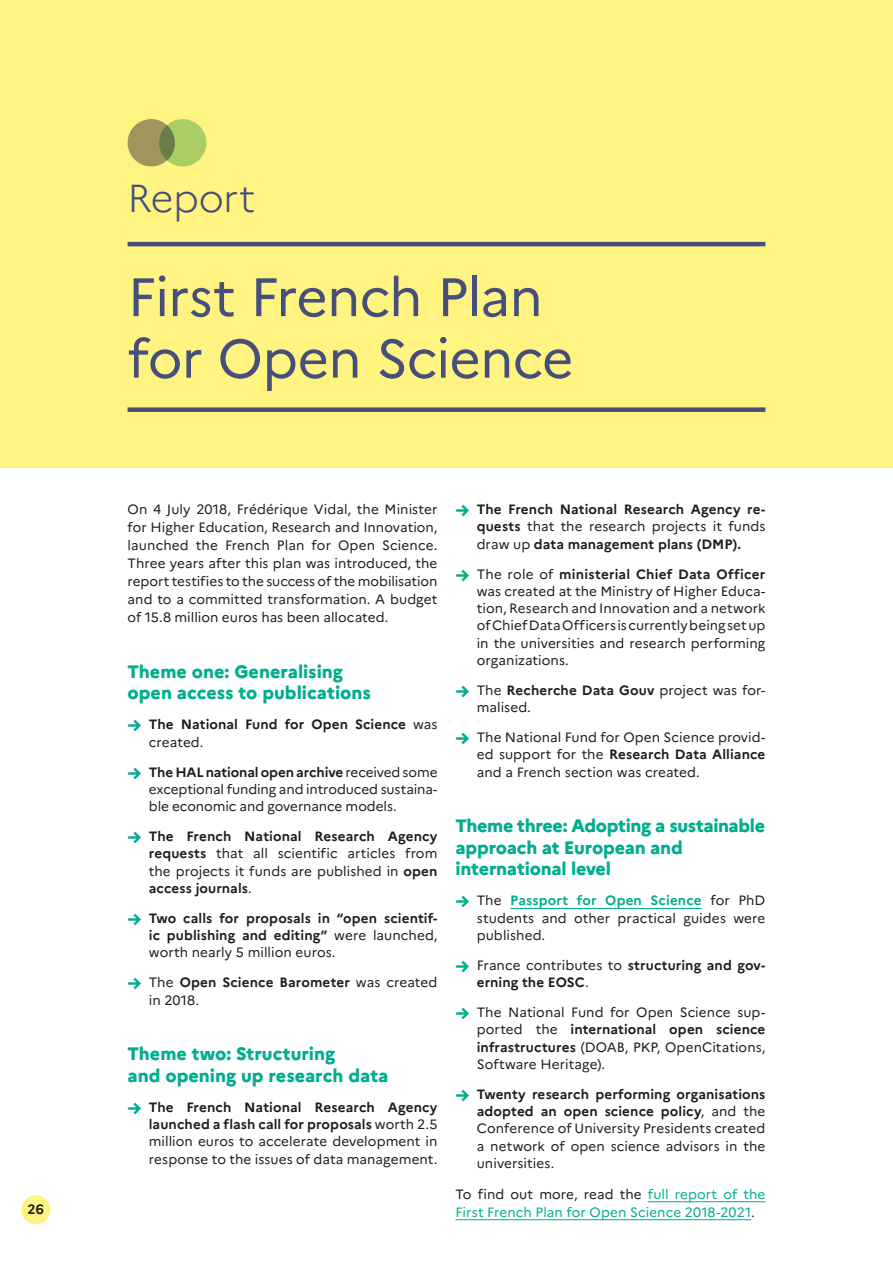
<style>
.page{position:relative;width:893px;height:1263px;background:#fff}
.page>*{position:absolute;margin:0;border:0;box-sizing:border-box;transform-origin:0 0}
.t1{font:54px/61.5px "Marianne";letter-spacing:-.015em;color:#464e7b}
.t2{font:300 39px "Marianne";letter-spacing:-.015em;color:#464e7b}
.t3{font:800 18px/21.6px "Marianne";letter-spacing:-.005em;color:#00ad8e}
.t4{font:13.5px/17.2px "Marianne";letter-spacing:.005em;color:#1d1d1b;text-align:justify}
.t5{font:700 13.5px/17.2px "Marianne";letter-spacing:.005em;color:#1d1d1b}
.t6{font:13.5px/18px "Marianne";letter-spacing:.005em;color:#00ad8e}
.s1{font-weight:800;font-size:18px;color:#00ad8e}
.s2{font-weight:400}
.s3{font-weight:700}
.s4{font-weight:700;color:#00ad8e}
.s5{color:#1d1d1b}
</style>
<div class="page">
<div style="left:21px;top:1195px;width:29px;height:29px;background:#fff482;border-radius:50%"></div>
<div style="left:0;top:0;width:893px;height:468px;background:#fff482"></div>
<hr style="left:128px;top:242px;width:637px;height:4px;background:#464e7b">
<div style="left:128px;top:407px;width:637px;height:5px;background:#464e7b"></div>
<hr style="left:510px;top:908px;width:192px;height:1px;background:#00ad8e">
<hr style="left:648px;top:1201px;width:117px;height:1px;background:#00ad8e">
<hr style="left:455px;top:1219px;width:296px;height:1px;background:#00ad8e">
<div style="left:128px;top:119px;width:47px;height:47px;background:#9f955d;border-radius:50%"></div>
<svg style="left:159px;top:119px;width:47px;height:47px;background:#9cbb5e"></svg>
<p class="t5" style="left:28px;top:1200px;width:18px">26</p>
<h2 class="t2" style="left:128px;top:174px;width:129px">Report</h2>
<h1 class="t1" style="left:128px;top:266px;width:447px">First French Plan for Open Science</h1>
<p class="t4" style="left:128px;top:500px;width:311px;line-height:18px">On 4 July 2018, Frédérique Vidal, the Minister for Higher Education, Research and Innovation, launched the French Plan for Open Science.<br>Three years after this plan was introduced, the report testifies to the success of the mobilisation and to a committed transformation. A budget of 15.8 million euros has been allocated.</p>
<h3 class="t3" style="left:128px;top:660px;width:245px">Theme one: Generalising open access to publications</h3>
<p class="t5" style="left:149px;top:716px;width:290px;text-indent:-21px"><span class="s1">→</span> The National Fund for Open Science <span class="s2">was created.</span></p>
<p class="t4" style="left:149px;top:763px;width:290px;text-indent:-21px"><span class="s1">→</span> <span class="s3">The HAL national open archive</span> received some exceptional funding and introduced sustaina&shy;ble economic and governance models.</p>
<p class="t4" style="left:149px;top:828px;width:290px;text-indent:-21px"><span class="s1">→</span> <span class="s3">The French National Research Agency requests</span> that all scientific articles from the projects it funds are published in <span class="s3">open access journals</span>.</p>
<p class="t5" style="left:149px;top:909px;width:290px;text-align:justify;text-indent:-21px"><span class="s1">→</span> Two calls for proposals in “open scientif&shy;ic publishing and editing” <span class="s2">were launched, worth nearly 5 million euros.</span></p>
<p class="t4" style="left:149px;top:974px;width:290px;text-indent:-21px"><span class="s1">→</span> The <span class="s3">Open Science Barometer</span> was created in 2018.</p>
<h3 class="t3" style="left:128px;top:1043px;width:262px">Theme two: Structuring<br>and opening up research data</h3>
<p class="t4" style="left:149px;top:1098px;width:290px;text-indent:-21px"><span class="s1">→</span> <span class="s3">The French National Research Agency launched a flash call for proposals</span> worth 2.5 million euros to accelerate development in response to the issues of data management.</p>
<p class="t5" style="left:477px;top:501px;width:290px;text-align:justify;text-indent:-21px"><span class="s1">→</span> The French National Research Agency re&shy;quests <span class="s2">that the research projects it funds draw up</span> data management plans (DMP).</p>
<p class="t4" style="left:477px;top:565px;width:290px;text-indent:-21px"><span class="s1">→</span> The role of <span class="s3">ministerial Chief Data Officer </span>was created at the Ministry of Higher Educa&shy;tion, Research and Innovation and a network of Chief Data Officers is currently being set up in the universities and research performing organizations.</p>
<p class="t4" style="left:477px;top:681px;width:290px;text-indent:-21px"><span class="s1">→</span> The <span class="s3">Recherche Data Gouv</span> project was for&shy;malised.</p>
<p class="t4" style="left:477px;top:729px;width:290px;text-indent:-21px"><span class="s1">→</span> The National Fund for Open Science provid&shy;ed support for the <span class="s3">Research Data Alliance </span>and a French section was created.</p>
<h3 class="t3" style="left:455px;top:815px;width:311px">Theme three: Adopting a sustainable approach at European and international level</h3>
<p class="t4" style="left:477px;top:892px;width:290px;text-indent:-21px"><span class="s1">→</span> The <span class="s4">Passport for Open Science</span> for PhD students and other practical guides were published.</p>
<p class="t5" style="left:477px;top:956px;width:290px;text-indent:-21px"><span class="s1">→</span> <span class="s2">France contributes to</span> structuring and gov&shy;erning the EOSC<span class="s2">.</span></p>
<p class="t4" style="left:477px;top:1004px;width:290px;text-indent:-21px"><span class="s1">→</span> The National Fund for Open Science sup&shy;ported the <span class="s3">international open science infrastructures</span> (DOAB, PKP, OpenCitations, Software Heritage).</p>
<p class="t4" style="left:477px;top:1085px;width:290px;text-indent:-21px"><span class="s1">→</span> <span class="s3">Twenty research performing organisations adopted an open science policy</span>, and the Conference of University Presidents created a network of open science advisors in the universities.</p>
<p class="t6" style="left:455px;top:1185px;width:311px"><span class="s5">To find out more, read the</span> full report of the<br>First French Plan for Open Science 2018-2021<span class="s5">.</span></p>
</div>
